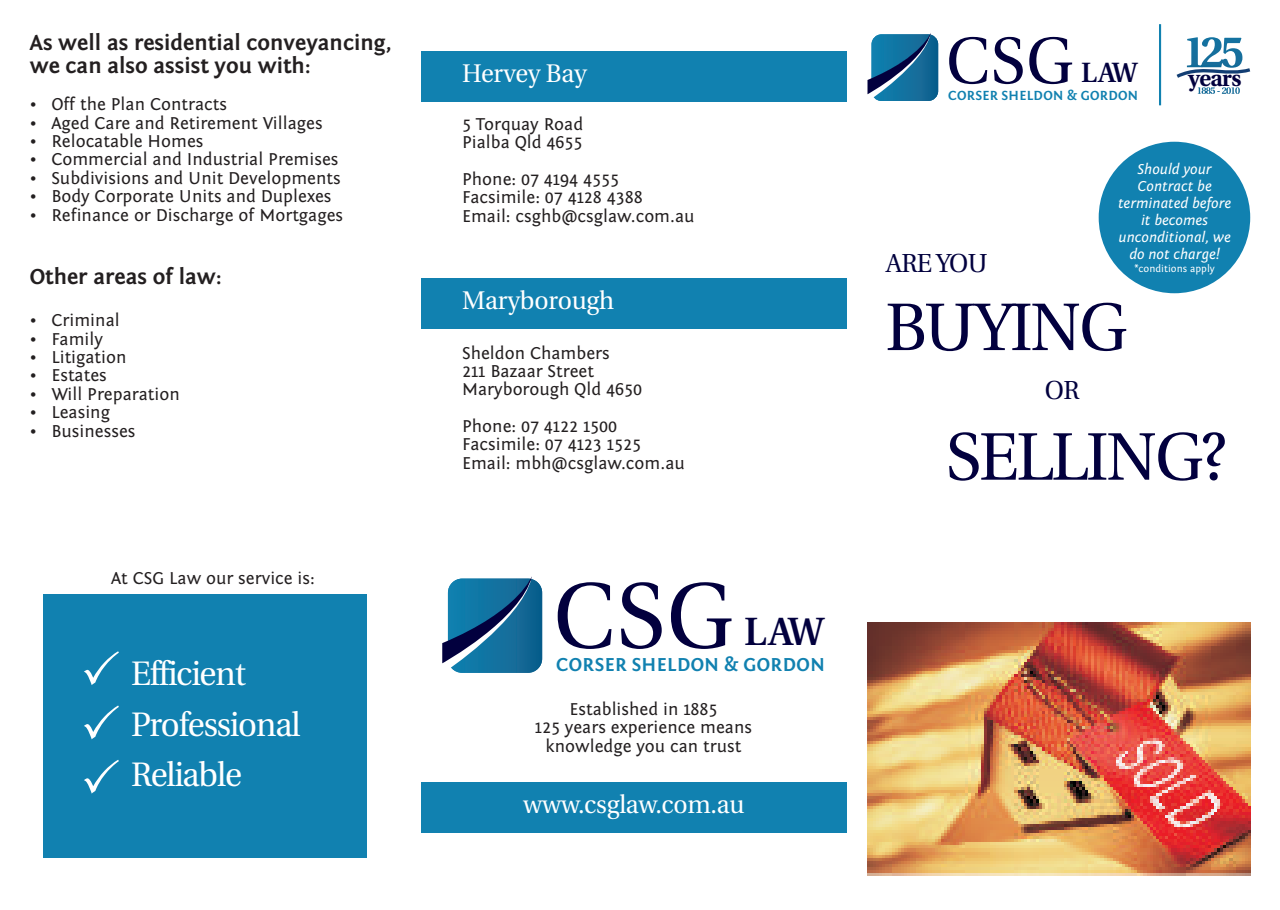
<style>
.page{position:relative;width:1280px;height:910px;background:#fff}
.page>*{position:absolute;margin:0;border:0;box-sizing:border-box;transform-origin:0 0}
.t1{font:92.4px "Utopia";color:#02003e}
.t2{font:67.05px/129.6px "Utopia";letter-spacing:-.05em;color:#02003e}
.t3{font:65.4px "Utopia";color:#02003e}
.t4{font:600 39.3px "Utopia";color:#02003e}
.t5{font:33.9px/50.8px "Utopia";letter-spacing:-.05em;color:#fff}
.t6{font:600 27.9px "Utopia";color:#02003e}
.t7{font:25.95px "Utopia";letter-spacing:-.05em;color:#02003e}
.t8{font:25.5px "Utopia";letter-spacing:-.025em;color:#fff}
.t9{font:700 22.65px "Utopia";letter-spacing:-.03em;color:#02003e}
.t10{font:700 22.5px/23px "Fontin Sans";color:#231f20}
.t11{font:700 19.35px "Fontin Sans";letter-spacing:.025em;color:#1181b0}
.t12{font:18px/18.5px "Fontin Sans";color:#231f20}
.t13{font:italic 15px/17px "Fontin Sans";color:#fff;text-align:center}
.t14{font:700 13.65px "Fontin Sans";letter-spacing:.025em;color:#1181b0}
.t15{font:10.5px "Fontin Sans";color:#fff}
</style>
<div class="page">
<img style="left:867px;top:622px;width:383px;height:253px">
<div style="left:421px;top:782px;width:425px;height:51px;background:#1181b0"></div>
<svg style="left:421px;top:51px;width:425px;height:1px"></svg>
<div style="left:421px;top:52px;width:425px;height:50px;background:#1181b0"></div>
<div style="left:421px;top:278px;width:425px;height:51px;background:#1181b0"></div>
<div style="left:43px;top:594px;width:323px;height:264px;background:#1181b0"></div>
<div style="left:1099px;top:142px;width:151px;height:151px;background:#1181b0;border-radius:50%"></div>
<div style="left:448px;top:579px;width:94px;height:94px;background:#075e8c;border-radius:14px"></div>
<svg style="left:442px;top:576px;width:91px;height:96px"></svg>
<div style="left:871px;top:34px;width:67px;height:67px;background:#095f8d;border-radius:10px"></div>
<svg style="left:867px;top:33px;width:64px;height:68px"></svg>
<svg style="left:1186px;top:37px;width:57px;height:31px"></svg>
<svg style="left:1197px;top:87px;width:43px;height:7px"></svg>
<svg style="left:1176px;top:68px;width:74px;height:10px"></svg>
<hr style="left:1159px;top:24px;width:2px;height:81px;background:#1181b0">
<p class="t10" style="left:30px;top:32px;width:363px">As well as residential conveyancing, we can also assist you with:</p>
<p class="t12" style="left:51px;top:96px;width:293px">Off the Plan Contracts<br>Aged Care and Retirement Villages<br>Relocatable Homes<br>Commercial and Industrial Premises<br>Subdivisions and Unit Developments<br>Body Corporate Units and Duplexes<br>Refinance or Discharge of Mortgages</p>
<p class="t10" style="left:30px;top:267px;width:194px">Other areas of law:</p>
<p class="t12" style="left:51px;top:312px;width:130px">Criminal<br>Family<br>Litigation<br>Estates<br>Will Preparation<br>Leasing<br>Businesses</p>
<p class="t12" style="left:111px;top:570px;width:205px">At CSG Law our service is:</p>
<h3 class="t5" style="left:131px;top:650px;width:117px">Efficient</h3>
<h3 class="t5" style="left:131px;top:701px;width:171px">Professional<br>Reliable</h3>
<h3 class="t8" style="left:462px;top:63px;width:126px">Hervey Bay</h3>
<p class="t12" style="left:462px;top:116px;width:123px">5 Torquay Road<br>Pialba Qld 4655</p>
<p class="t12" style="left:462px;top:171px;width:234px">Phone: 07 4194 4555<br>Facsimile: 07 4128 4388<br>Email: csghb@csglaw.com.au</p>
<h3 class="t8" style="left:462px;top:290px;width:154px">Maryborough</h3>
<p class="t12" style="left:462px;top:345px;width:182px">Sheldon Chambers<br>211 Bazaar Street<br>Maryborough Qld 4650</p>
<p class="t12" style="left:462px;top:418px;width:224px">Phone: 07 4122 1500<br>Facsimile: 07 4123 1525<br>Email: mbh@csglaw.com.au</p>
<h1 class="t1" style="left:553px;top:578px;width:183px">CSG</h1>
<p class="t11" style="left:556px;top:657px;width:270px">CORSER SHELDON &amp; GORDON</p>
<h3 class="t4" style="left:744px;top:616px;width:82px">LAW</h3>
<p class="t12" style="left:535px;top:701px;width:219px;text-align:center">Established in 1885<br>125 years experience means knowledge you can trust</p>
<h3 class="t8" style="left:523px;top:794px;width:223px">www.csglaw.com.au</h3>
<h3 class="t3" style="left:946px;top:34px;width:130px">CSG</h3>
<p class="t14" style="left:948px;top:90px;width:191px">CORSER SHELDON &amp; GORDON</p>
<h3 class="t6" style="left:1081px;top:61px;width:59px">LAW</h3>
<p class="t9" style="left:1188px;top:69px;width:55px">years</p>
<p class="t13" style="left:1118px;top:161px;width:115px">Should your<br>Contract be terminated before it becomes unconditional, we do not charge!</p>
<p class="t15" style="left:1134px;top:264px;width:82px">*conditions apply</p>
<h3 class="t7" style="left:886px;top:252px;width:104px">ARE YOU</h3>
<h2 class="t2" style="left:946px;top:268px;width:283px;text-indent:-61px">BUYING<br>SELLING?</h2>
<h3 class="t7" style="left:1045px;top:379px;width:37px">OR</h3>
</div>
